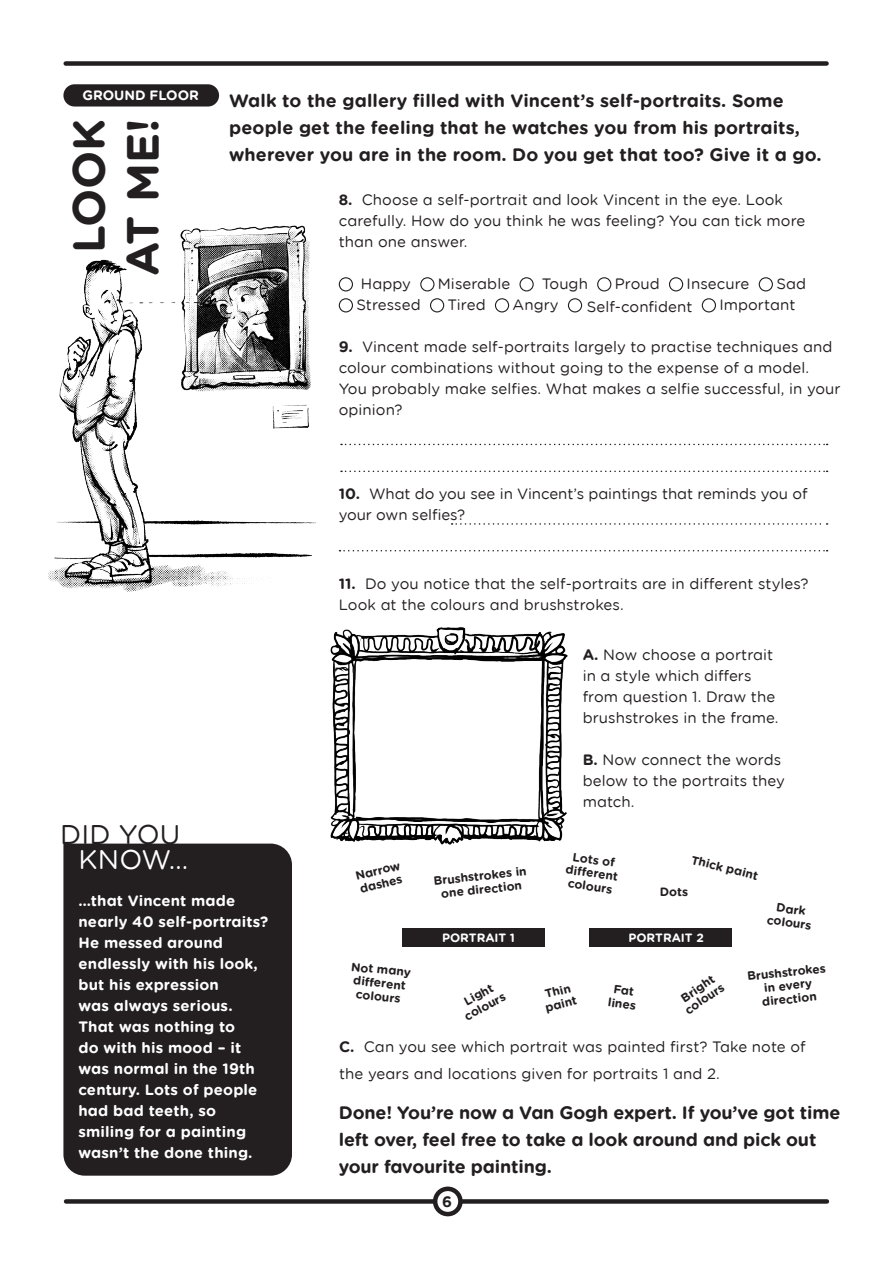
<style>
.page{position:relative;width:893px;height:1263px;background:#fff}
.page>*{position:absolute;margin:0;border:0;box-sizing:border-box;transform-origin:0 0}
.t1{font:700 45px/54px "VGM Gotham Rounded";color:#231f20;text-align:center}
.t2{font:27px "VGM Gotham Rounded";letter-spacing:.005em;color:#231f20}
.t3{font:27px "VGM Gotham Rounded";color:#fff}
.t4{font:700 18px/27px "VGM Gotham Rounded";letter-spacing:-.01em;color:#231f20}
.t5{font:15px/21px "VGM Gotham Rounded";letter-spacing:.005em;color:#231f20}
.t6{font:700 15px/21px "VGM Gotham Rounded";letter-spacing:.01em;color:#fff}
.t7{font:700 15px "VGM Gotham Rounded";color:#231f20}
.t8{font:700 13.5px "VGM Gotham Rounded";color:#fff}
.t9{font:700 12px/13.5px "VGM Gotham Rounded";color:#231f20;text-align:center}
.t10{font:700 12px "VGM Gotham Rounded";color:#fff}
.s1{font-weight:700}
</style>
<div class="page">
<div style="left:66px;top:1199px;width:761px;height:5px;background:#231f20"></div>
<svg style="left:435px;top:1189px;width:25px;height:25px"></svg>
<div style="left:433px;top:1186px;width:30px;height:30px;border:4px solid #231f20;border-radius:50%"></div>
<div style="left:63px;top:843px;width:229px;height:333px;background:#231f20"></div>
<svg style="left:341px;top:444px;width:487px;height:1px"></svg>
<svg style="left:341px;top:471px;width:487px;height:1px"></svg>
<svg style="left:452px;top:523px;width:376px;height:2px"></svg>
<svg style="left:339px;top:550px;width:489px;height:1px"></svg>
<div style="left:63px;top:84px;width:156px;height:23px;background:#231f20;border-radius:11px"></div>
<img style="left:48px;top:225px;width:267px;height:367px">
<div style="left:339px;top:277px;width:14px;height:14px;border:1px solid #231f20;border-radius:50%"></div>
<div style="left:420px;top:277px;width:14px;height:14px;border:1px solid #231f20;border-radius:50%"></div>
<div style="left:519px;top:277px;width:15px;height:14px;border:1px solid #231f20;border-radius:50%"></div>
<div style="left:597px;top:277px;width:14px;height:14px;border:1px solid #231f20;border-radius:50%"></div>
<div style="left:669px;top:277px;width:14px;height:14px;border:1px solid #231f20;border-radius:50%"></div>
<div style="left:759px;top:277px;width:14px;height:14px;border:1px solid #231f20;border-radius:50%"></div>
<div style="left:339px;top:298px;width:14px;height:14px;border:1px solid #231f20;border-radius:50%"></div>
<div style="left:430px;top:298px;width:14px;height:14px;border:1px solid #231f20;border-radius:50%"></div>
<div style="left:495px;top:298px;width:14px;height:14px;border:1px solid #231f20;border-radius:50%"></div>
<div style="left:568px;top:298px;width:14px;height:14px;border:1px solid #231f20;border-radius:50%"></div>
<div style="left:702px;top:298px;width:14px;height:14px;border:1px solid #231f20;border-radius:50%"></div>
<div style="left:66px;top:61px;width:761px;height:5px;background:#231f20"></div>
<div style="left:589px;top:928px;width:143px;height:19px;background:#231f20"></div>
<div style="left:402px;top:928px;width:142px;height:19px;background:#231f20"></div>
<img style="left:330px;top:627px;width:238px;height:218px">
<p class="t8" style="left:82px;top:86px;width:118px">GROUND FLOOR</p>
<p class="t4" style="left:229px;top:86px;width:594px">Walk to the gallery filled with Vincent’s self-portraits. Some people get the feeling that he watches you from his portraits, wherever you are in the room. Do you get that too? Give it a go.</p>
<p class="t5" style="left:339px;top:189px;width:468px"><span class="s1">8.</span> Choose a self-portrait and look Vincent in the eye. Look carefully. How do you think he was feeling? You can tick more than one answer.</p>
<p class="t5" style="left:361px;top:273px;width:52px">Happy</p>
<p class="t5" style="left:438px;top:273px;width:74px">Miserable</p>
<p class="t5" style="left:542px;top:273px;width:48px">Tough</p>
<p class="t5" style="left:615px;top:273px;width:46px">Proud</p>
<p class="t5" style="left:687px;top:273px;width:64px">Insecure</p>
<p class="t5" style="left:776px;top:273px;width:31px">Sad</p>
<p class="t5" style="left:356px;top:294px;width:66px">Stressed</p>
<p class="t5" style="left:448px;top:294px;width:40px">Tired</p>
<p class="t5" style="left:512px;top:294px;width:48px">Angry</p>
<p class="t5" style="left:587px;top:296px;width:107px">Self-confident</p>
<p class="t5" style="left:719px;top:294px;width:78px">Important</p>
<p class="t5" style="left:339px;top:336px;width:503px"><span class="s1">9.</span> Vincent made self-portraits largely to practise techniques and colour combinations without going to the expense of a model.<br>You probably make selfies. What makes a selfie successful, in your opinion?</p>
<h1 class="t1" style="left:60px;top:276px;width:159px;rotate:-90deg">LOOK<br>AT ME!</h1>
<p class="t5" style="left:339px;top:483px;width:470px"><span class="s1">10.</span> What do you see in Vincent’s paintings that reminds you of your own selfies?</p>
<p class="t5" style="left:339px;top:573px;width:471px"><span class="s1">11.</span> Do you notice that the self-portraits are in different styles?<br>Look at the colours and brushstrokes.</p>
<h2 class="t2" style="left:60px;top:816px;width:122px">DID YOU</h2>
<h2 class="t3" style="left:78px;top:841px;width:111px">KNOW…</h2>
<p class="t6" style="left:78px;top:889px;width:191px">…that Vincent made nearly 40 self-portraits?<br>He messed around endlessly with his look, but his expression<br>was always serious.<br>That was nothing to<br>do with his mood – it was normal in the 19th century. Lots of people had bad teeth, so smiling for a painting wasn’t the done thing.</p>
<p class="t9" style="left:354px;top:869px;width:47px;text-align:left;rotate:-14deg">Narrow dashes</p>
<p class="t9" style="left:352px;top:959px;width:61px;rotate:6deg">Not many diff erent colours</p>
<p class="t9" style="left:433px;top:874px;width:95px;rotate:-6deg">Brushstrokes in one direction</p>
<p class="t5" style="left:583px;top:644px;width:197px"><span class="s1">A.</span> Now choose a portrait in a style which differs from question 1. Draw the brushstrokes in the frame.</p>
<p class="t5" style="left:583px;top:749px;width:204px"><span class="s1">B.</span> Now connect the words below to the portraits they match.</p>
<p class="t9" style="left:569px;top:849px;width:54px;rotate:8deg">Lots of diff erent colours</p>
<p class="t9" style="left:693px;top:852px;width:70px;rotate:14deg">Thick paint</p>
<p class="t9" style="left:660px;top:884px;width:30px">Dots</p>
<p class="t9" style="left:770px;top:899px;width:46px;rotate:8deg">Dark colours</p>
<p class="t10" style="left:442px;top:929px;width:75px">PORTRAIT 1</p>
<p class="t10" style="left:628px;top:929px;width:77px">PORTRAIT 2</p>
<p class="t9" style="left:455px;top:998px;width:46px;rotate:-28deg">Light colours</p>
<p class="t9" style="left:540px;top:988px;width:34px;text-align:left;rotate:-14deg">Thin paint</p>
<p class="t9" style="left:611px;top:981px;width:30px;rotate:8deg">Fat lines</p>
<p class="t9" style="left:676px;top:996px;width:46px;line-height:12px;text-align:left;rotate:-34deg">Bright colours</p>
<p class="t9" style="left:747px;top:969px;width:80px;rotate:-6deg">Brushstrokes in every direction</p>
<p class="t5" style="left:339px;top:1033px;width:468px;line-height:27px"><span class="s1">C.</span> Can you see which portrait was painted first? Take note of the years and locations given for portraits 1 and 2.</p>
<p class="t4" style="left:339px;top:1099px;width:503px">Done! You’re now a Van Gogh expert. If you’ve got time left over, feel free to take a look around and pick out your favourite painting.</p>
<p class="t7" style="left:442px;top:1190px;width:11px">6</p>
</div>
